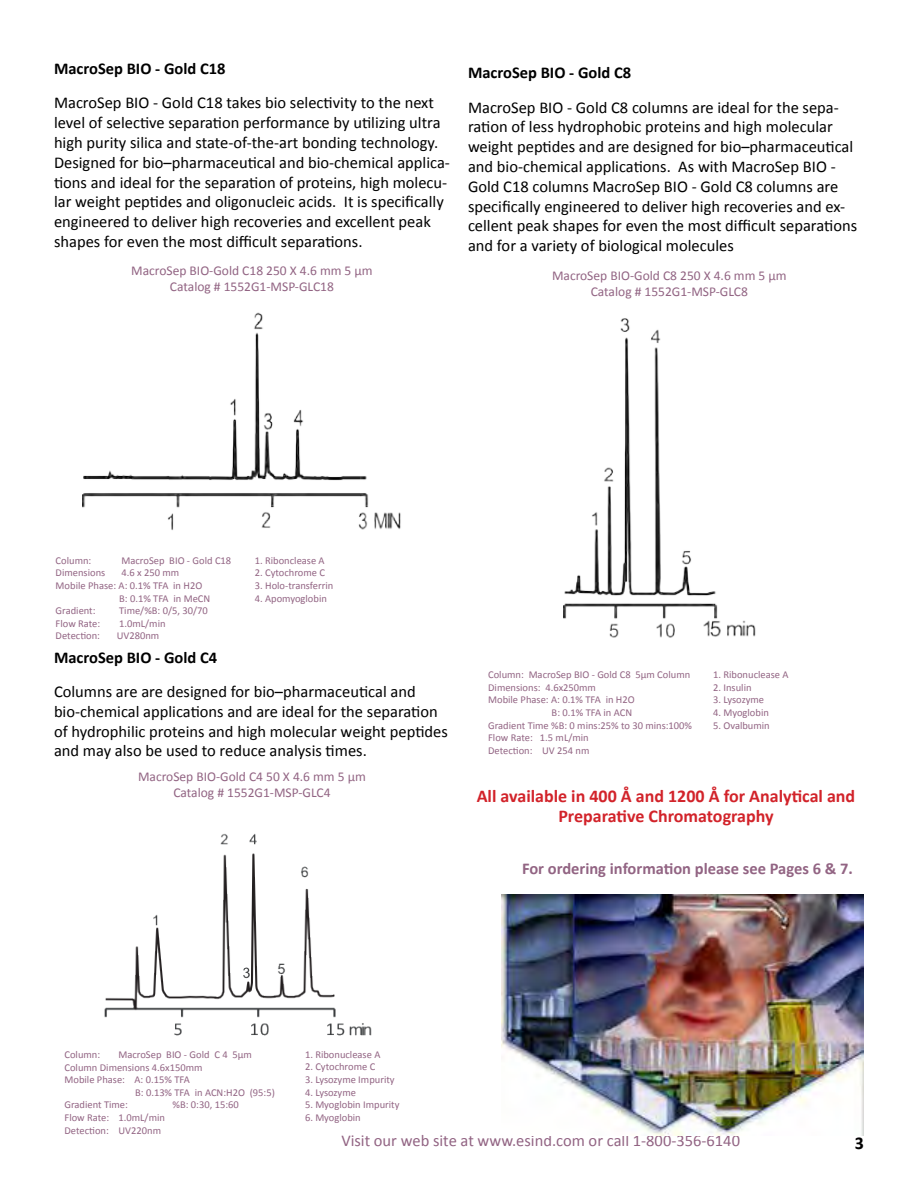
<style>
.page{position:relative;width:918px;height:1188px;background:#fff}
.page>*{position:absolute;margin:0;border:0;box-sizing:border-box;transform-origin:0 0}
.t1{font:700 18px/19.8px "Calibri";color:#d2232a;text-align:center}
.t2{font:700 18px "Calibri";color:#000}
.t3{font:16.5px/19.8px "Calibri";color:#000}
.t4{font:700 16.5px "Calibri";color:#000}
.t5{font:16.5px "Calibri";color:#926483}
.t6{font:700 16.5px "Calibri";color:#926483}
.t7{font:13.5px/16.2px "Calibri";color:#926483;text-align:center}
.t8{font:10.5px/12.6px "Calibri";color:#926483}
</style>
<div class="page">
<img style="left:501px;top:894px;width:363px;height:242px">
<img style="left:83px;top:312px;width:318px;height:218px">
<img style="left:564px;top:318px;width:192px;height:320px">
<img style="left:104px;top:833px;width:268px;height:203px">
<p class="t4" style="left:54px;top:58px;width:173px">MacroSep BIO - Gold C18</p>
<p class="t3" style="left:54px;top:93px;width:397px">MacroSep BIO - Gold C18 takes bio selectivity to the next level of selective separation performance by utilizing ultra high purity silica and state-of-the-art bonding technology.<br>Designed for bio–pharmaceutical and bio-chemical applica&shy;tions and ideal for the separation of proteins, high molecu&shy;lar weight peptides and oligonucleic acids. It is specifically engineered to deliver high recoveries and excellent peak shapes for even the most difficult separations.</p>
<p class="t7" style="left:131px;top:263px;width:243px">MacroSep BIO-Gold C18 250 X 4.6 mm 5 µm<br>Catalog # 1552G1-MSP-GLC18</p>
<p class="t4" style="left:468px;top:62px;width:165px">MacroSep BIO - Gold C8</p>
<p class="t3" style="left:468px;top:97px;width:391px">MacroSep BIO - Gold C8 columns are ideal for the sepa&shy;ration of less hydrophobic proteins and high molecular weight peptides and are designed for bio–pharmaceutical and bio-chemical applications. As with MacroSep BIO - Gold C18 columns MacroSep BIO - Gold C8 columns are specifically engineered to deliver high recoveries and ex&shy;cellent peak shapes for even the most difficult separations and for a variety of biological molecules</p>
<p class="t7" style="left:552px;top:268px;width:236px">MacroSep BIO-Gold C8 250 X 4.6 mm 5 µm<br>Catalog # 1552G1-MSP-GLC8</p>
<p class="t8" style="left:56px;top:554px;width:37px">Column:</p>
<p class="t8" style="left:122px;top:554px;width:111px">MacroSep BIO - Gold C18</p>
<p class="t8" style="left:56px;top:567px;width:51px">Dimensions</p>
<p class="t8" style="left:122px;top:567px;width:59px">4.6 x 250 mm</p>
<p class="t8" style="left:56px;top:579px;width:148px">Mobile Phase: A: 0.1% TFA in H2O</p>
<p class="t8" style="left:119px;top:592px;width:93px">B: 0.1% TFA in MeCN</p>
<p class="t8" style="left:56px;top:604px;width:41px">Gradient:</p>
<p class="t8" style="left:119px;top:604px;width:90px">Time/%B: 0/5, 30/70</p>
<p class="t8" style="left:56px;top:617px;width:46px">Flow Rate:</p>
<p class="t8" style="left:119px;top:617px;width:48px">1.0mL/min</p>
<p class="t8" style="left:56px;top:630px;width:46px">Detection:</p>
<p class="t8" style="left:117px;top:630px;width:44px">UV280nm</p>
<p class="t8" style="left:255px;top:554px;width:71px">1. Ribonclease A</p>
<p class="t8" style="left:255px;top:567px;width:72px">2. Cytochrome C</p>
<p class="t8" style="left:255px;top:579px;width:80px">3. Holo-transferrin</p>
<p class="t8" style="left:255px;top:592px;width:74px">4. Apomyoglobin</p>
<p class="t4" style="left:54px;top:647px;width:165px">MacroSep BIO - Gold C4</p>
<p class="t3" style="left:54px;top:682px;width:395px">Columns are are designed for bio–pharmaceutical and bio-chemical applications and are ideal for the separation of hydrophilic proteins and high molecular weight peptides and may also be used to reduce analysis times.</p>
<p class="t7" style="left:138px;top:768px;width:229px">MacroSep BIO-Gold C4 50 X 4.6 mm 5 µm<br>Catalog # 1552G1-MSP-GLC4</p>
<p class="t8" style="left:488px;top:668px;width:204px">Column: MacroSep BIO - Gold C8 5μm Column</p>
<p class="t8" style="left:488px;top:681px;width:109px">Dimensions: 4.6x250mm</p>
<p class="t8" style="left:488px;top:694px;width:148px">Mobile Phase: A: 0.1% TFA in H2O</p>
<p class="t8" style="left:552px;top:706px;width:82px">B: 0.1% TFA in ACN</p>
<p class="t8" style="left:488px;top:719px;width:205px">Gradient Time %B: 0 mins:25% to 30 mins:100%</p>
<p class="t8" style="left:488px;top:731px;width:102px">Flow Rate: 1.5 mL/min</p>
<p class="t8" style="left:488px;top:744px;width:103px">Detection: UV 254 nm</p>
<p class="t8" style="left:713px;top:668px;width:77px">1. Ribonuclease A</p>
<p class="t8" style="left:713px;top:681px;width:40px">2. Insulin</p>
<p class="t8" style="left:713px;top:694px;width:52px">3. Lysozyme</p>
<p class="t8" style="left:713px;top:706px;width:57px">4. Myoglobin</p>
<p class="t8" style="left:713px;top:719px;width:58px">5. Ovalbumin</p>
<p class="t1" style="left:477px;top:786px;width:380px">All available in 400 Å and 1200 Å for Analytical and<br>Preparative Chromatography</p>
<p class="t6" style="left:522px;top:858px;width:332px">For ordering information please see Pages 6 &amp; 7.</p>
<p class="t8" style="left:65px;top:1048px;width:37px">Column:</p>
<p class="t8" style="left:119px;top:1048px;width:135px">MacroSep BIO - Gold C 4 5μm</p>
<p class="t8" style="left:65px;top:1061px;width:139px">Column Dimensions 4.6x150mm</p>
<p class="t8" style="left:65px;top:1073px;width:127px">Mobile Phase: A: 0.15% TFA</p>
<p class="t8" style="left:135px;top:1086px;width:141px">B: 0.13% TFA in ACN:H2O (95:5)</p>
<p class="t8" style="left:65px;top:1099px;width:65px">Gradient Time:</p>
<p class="t8" style="left:173px;top:1099px;width:68px">%B: 0:30, 15:60</p>
<p class="t8" style="left:65px;top:1111px;width:102px">Flow Rate: 1.0mL/min<br>Detection: UV220nm</p>
<p class="t8" style="left:305px;top:1048px;width:77px">1. Ribonuclease A</p>
<p class="t8" style="left:305px;top:1061px;width:72px">2. Cytochrome C</p>
<p class="t8" style="left:305px;top:1073px;width:91px">3. Lysozyme Impurity</p>
<p class="t8" style="left:305px;top:1086px;width:52px">4. Lysozyme</p>
<p class="t8" style="left:305px;top:1098px;width:96px">5. Myoglobin Impurity</p>
<p class="t8" style="left:305px;top:1111px;width:57px">6. Myoglobin</p>
<p class="t5" style="left:341px;top:1130px;width:400px">Visit our web site at www.esind.com or call 1-800-356-6140</p>
<p class="t2" style="left:855px;top:1132px;width:11px">3</p>
</div>
